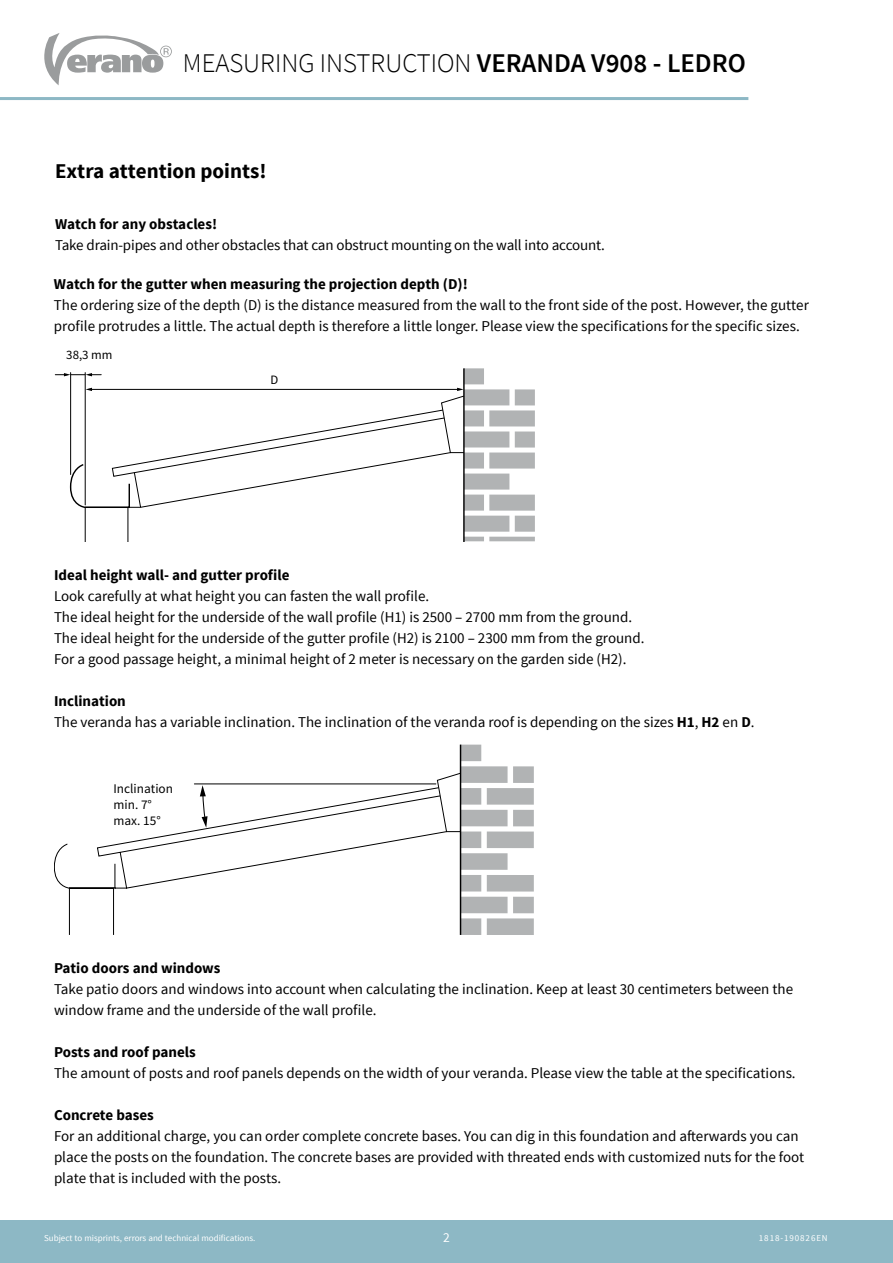
<style>
.page{position:relative;width:893px;height:1263px;background:#fff}
.page>*{position:absolute;margin:0;border:0;box-sizing:border-box;transform-origin:0 0}
.t1{font:300 27px "Source Sans Pro";color:#000}
.t2{font:700 21px "Source Sans Pro";color:#000}
.t3{font:15px/21px "Source Sans Pro";color:#000}
.t4{font:700 15px "Source Sans Pro";color:#000}
.t5{font:13.5px "Source Sans Pro";color:#fff}
.t6{font:13.2px/15.9px "Source Sans Pro";color:#000}
.t7{font:12.9px "Source Sans Pro";color:#000}
.t8{font:9px "Source Sans Pro";color:#fff}
.t9{font:9px "Source Sans Pro";letter-spacing:.1em;color:#fff}
.s1{font-weight:600}
.s2{font-weight:700}
</style>
<div class="page">
<div style="left:0;top:1220px;width:893px;height:43px;background:#8db8c5"></div>
<svg style="left:44px;top:33px;width:128px;height:52px"></svg>
<hr style="left:0;top:97px;width:748px;height:3px;background:#8db8c5">
<div style="left:464px;top:368px;width:20px;height:16px;background:#b1b3b4"></div>
<div style="left:464px;top:389px;width:45px;height:16px;background:#b1b3b4"></div>
<div style="left:515px;top:389px;width:20px;height:16px;background:#b1b3b4"></div>
<div style="left:464px;top:410px;width:20px;height:16px;background:#b1b3b4"></div>
<div style="left:489px;top:410px;width:46px;height:16px;background:#b1b3b4"></div>
<div style="left:489px;top:452px;width:46px;height:17px;background:#b1b3b4"></div>
<div style="left:464px;top:431px;width:45px;height:16px;background:#b1b3b4"></div>
<div style="left:515px;top:431px;width:20px;height:17px;background:#b1b3b4"></div>
<div style="left:464px;top:452px;width:20px;height:16px;background:#b1b3b4"></div>
<div style="left:464px;top:473px;width:45px;height:17px;background:#b1b3b4"></div>
<div style="left:464px;top:495px;width:20px;height:16px;background:#b1b3b4"></div>
<div style="left:489px;top:495px;width:46px;height:16px;background:#b1b3b4"></div>
<div style="left:464px;top:516px;width:45px;height:16px;background:#b1b3b4"></div>
<div style="left:515px;top:516px;width:20px;height:16px;background:#b1b3b4"></div>
<hr style="left:464px;top:537px;width:20px;height:4px;background:#b1b3b4">
<hr style="left:489px;top:537px;width:46px;height:4px;background:#b1b3b4">
<hr style="left:463px;top:368px;width:2px;height:173px;background:#000">
<hr style="left:85px;top:373px;width:1px;height:132px;background:#000">
<hr style="left:70px;top:373px;width:1px;height:101px;background:#000">
<svg style="left:69px;top:388px;width:396px;height:121px"></svg>
<svg style="left:55px;top:373px;width:46px;height:3px"></svg>
<div style="left:461px;top:745px;width:20px;height:16px;background:#b1b3b4"></div>
<div style="left:461px;top:766px;width:47px;height:17px;background:#b1b3b4"></div>
<div style="left:513px;top:766px;width:21px;height:17px;background:#b1b3b4"></div>
<div style="left:461px;top:788px;width:20px;height:17px;background:#b1b3b4"></div>
<div style="left:487px;top:788px;width:47px;height:17px;background:#b1b3b4"></div>
<div style="left:487px;top:831px;width:47px;height:17px;background:#b1b3b4"></div>
<div style="left:461px;top:810px;width:47px;height:16px;background:#b1b3b4"></div>
<div style="left:513px;top:810px;width:21px;height:16px;background:#b1b3b4"></div>
<div style="left:461px;top:831px;width:20px;height:17px;background:#b1b3b4"></div>
<div style="left:461px;top:853px;width:47px;height:17px;background:#b1b3b4"></div>
<div style="left:461px;top:875px;width:20px;height:16px;background:#b1b3b4"></div>
<div style="left:487px;top:875px;width:47px;height:16px;background:#b1b3b4"></div>
<div style="left:461px;top:897px;width:47px;height:16px;background:#b1b3b4"></div>
<div style="left:513px;top:897px;width:21px;height:16px;background:#b1b3b4"></div>
<div style="left:461px;top:918px;width:20px;height:17px;background:#b1b3b4"></div>
<div style="left:487px;top:918px;width:47px;height:17px;background:#b1b3b4"></div>
<hr style="left:194px;top:784px;width:242px;height:1px;background:#000">
<svg style="left:437px;top:772px;width:23px;height:60px"></svg>
<hr style="left:460px;top:745px;width:1px;height:190px;background:#000">
<svg style="left:54px;top:787px;width:393px;height:148px"></svg>
<svg style="left:200px;top:785px;width:8px;height:43px"></svg>
<h1 class="t1" style="left:183px;top:47px;width:565px">MEASURING INSTRUCTION <span class="s1">VERANDA V908 - LEDRO</span></h1>
<h2 class="t2" style="left:55px;top:158px;width:213px">Extra attention points!</h2>
<p class="t4" style="left:55px;top:214px;width:164px">Watch for any obstacles!</p>
<p class="t3" style="left:55px;top:235px;width:551px">Take drain-pipes and other obstacles that can obstruct mounting on the wall into account.</p>
<p class="t4" style="left:54px;top:274px;width:415px">Watch for the gutter when measuring the projection depth (D)!</p>
<p class="t3" style="left:54px;top:294px;width:756px">The ordering size of the depth (D) is the distance measured from the wall to the front side of the post. However, the gutter profile protrudes a little. The actual depth is therefore a little longer. Please view the specifications for the specific sizes.</p>
<p class="t7" style="left:66px;top:347px;width:48px">38,3 mm</p>
<p class="t7" style="left:270px;top:372px;width:9px">D</p>
<p class="t4" style="left:54px;top:565px;width:237px">Ideal height wall- and gutter profile</p>
<p class="t3" style="left:54px;top:585px;width:592px">Look carefully at what height you can fasten the wall profile.<br>The ideal height for the underside of the wall profile (H1) is 2500 – 2700 mm from the ground.<br>The ideal height for the underside of the gutter profile (H2) is 2100 – 2300 mm from the ground.<br>For a good passage height, a minimal height of 2 meter is necessary on the garden side (H2).</p>
<p class="t3" style="left:54px;top:690px;width:702px"><span class="s2">Inclination<br></span>The veranda has a variable inclination. The inclination of the veranda roof is depending on the sizes <span class="s2">H1</span>, <span class="s2">H2</span> en <span class="s2">D</span>.</p>
<p class="t6" style="left:114px;top:781px;width:61px">Inclination min. 7° max. 15°</p>
<p class="t4" style="left:54px;top:959px;width:168px">Patio doors and windows</p>
<p class="t3" style="left:54px;top:979px;width:741px">Take patio doors and windows into account when calculating the inclination. Keep at least 30 centimeters between the window frame and the underside of the wall profile.</p>
<p class="t4" style="left:54px;top:1043px;width:143px">Posts and roof panels</p>
<p class="t3" style="left:54px;top:1063px;width:743px">The amount of posts and roof panels depends on the width of your veranda. Please view the table at the specifications.</p>
<p class="t4" style="left:54px;top:1106px;width:101px">Concrete bases</p>
<p class="t3" style="left:54px;top:1126px;width:752px">For an additional charge, you can order complete concrete bases. You can dig in this foundation and afterwards you can place the posts on the foundation. The concrete bases are provided with threated ends with customized nuts for the foot plate that is included with the posts.</p>
<p class="t8" style="left:44px;top:1233px;width:213px">Subject to misprints, errors and technical modifications.</p>
<p class="t5" style="left:443px;top:1229px;width:8px">2</p>
<p class="t9" style="left:759px;top:1233px;width:70px">1818-190826EN</p>
</div>
